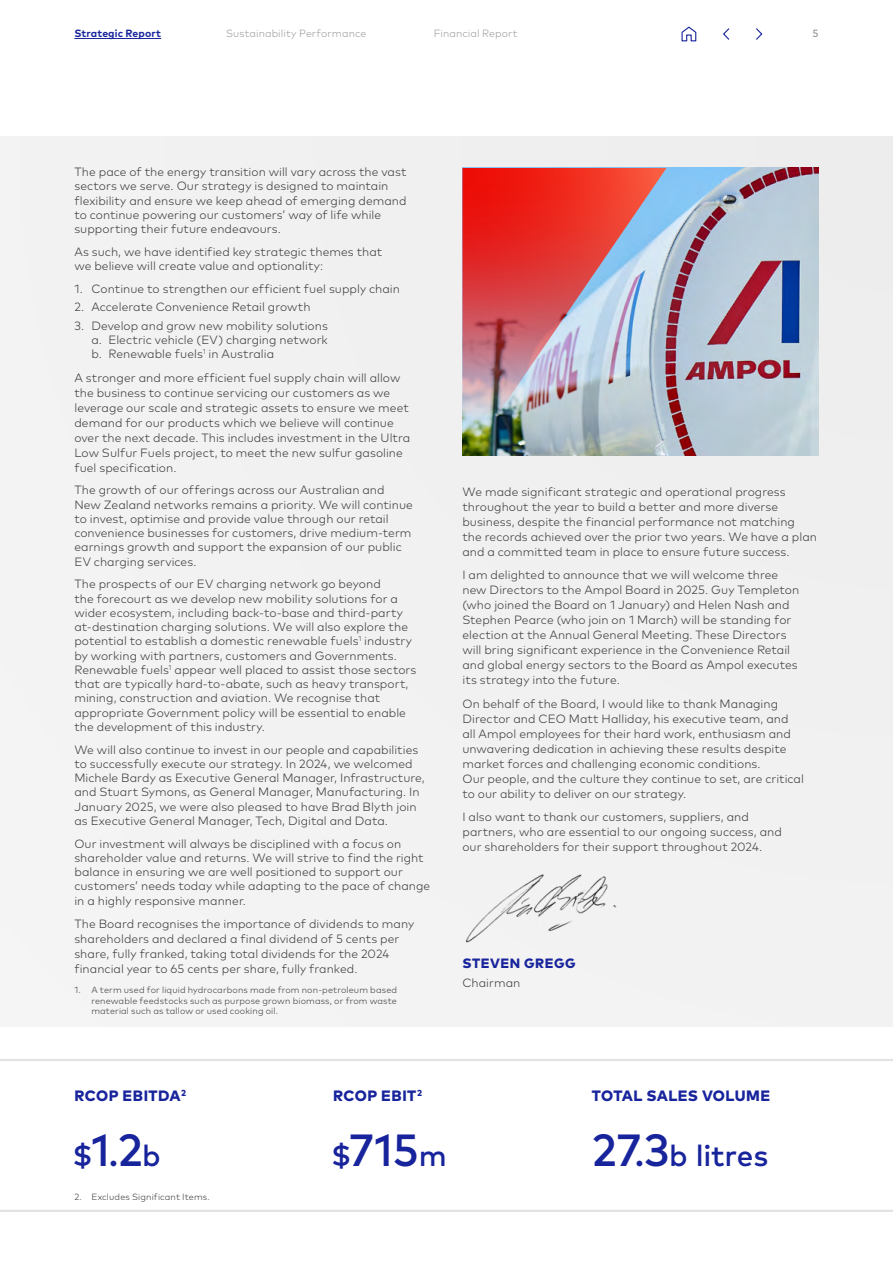
<style>
.page{position:relative;width:893px;height:1263px;background:#fff}
.page>*{position:absolute;margin:0;border:0;box-sizing:border-box;transform-origin:0 0}
.metric_lvl_1__30pt{font:500 45px "Mark Pro";color:#18249c}
.metric_lvl_1__30pt-2{font:500 29.7px "Mark Pro";letter-spacing:-.01em;color:#18249c}
.metric_heading{font:800 15px "Mark Pro";letter-spacing:.025em;color:#18249c}
._04_heading_lvl_4{font:800 13.5px "Mark Pro";letter-spacing:.04em;color:#18249c}
._05_body{font:300 12px/15px "Mark Pro";letter-spacing:.005em;color:#3c3c3b}
.t1{font:300 10.5px "Mark Pro";letter-spacing:.01em;color:#9d9d9c}
.t2{font:700 10.5px "Mark Pro";letter-spacing:.01em;color:#18249c}
.t3{font:500 10.5px "Mark Pro";color:#9d9d9c}
._09_footnotes_No_tab{font:300 9px/10.5px "Mark Pro";letter-spacing:.015em;color:#3c3c3b;text-align:justify}
.s1{font-size:45px}
.s2{font-weight:700}
.s3{font-size:29.7px}
</style>
<div class="page">
<div style="left:0;top:136px;width:893px;height:891px;background:#ededed"></div>
<img style="left:462px;top:168px;width:357px;height:287px">
<img style="left:462px;top:168px;width:204px;height:264px">
<svg style="left:0;top:1059px;width:893px;height:153px"></svg>
<img style="left:466px;top:874px;width:150px;height:69px">
<hr style="left:74px;top:38px;width:87px;height:1px;background:#18249c">
<svg style="left:756px;top:28px;width:7px;height:12px"></svg>
<svg style="left:723px;top:28px;width:7px;height:12px"></svg>
<svg style="left:681px;top:26px;width:16px;height:16px"></svg>
<p class="t2" style="left:74px;top:25px;width:88px">Strategic Report</p>
<p class="t1" style="left:226px;top:26px;width:142px">Sustainability Performance</p>
<p class="t1" style="left:434px;top:26px;width:85px">Financial Report</p>
<p class="t3" style="left:812px;top:26px;width:8px">5</p>
<p class="_05_body" style="left:74px;top:164px;width:334px;line-height:14.1px">The pace of the energy transition will vary across the vast sectors we serve. Our strategy is designed to maintain flexibility and ensure we keep ahead of emerging demand to continue powering our customers’ way of life while supporting their future endeavours.</p>
<p class="_05_body" style="left:74px;top:243px;width:309px;line-height:14.2px">As such, we have identified key strategic themes that we believe will create value and optionality:</p>
<p class="_05_body" style="left:74px;top:280px;width:327px">1. Continue to strengthen our efficient fuel supply chain</p>
<p class="_05_body" style="left:74px;top:298px;width:238px">2. Accelerate Convenience Retail growth</p>
<p class="_05_body" style="left:74px;top:317px;width:255px">3. Develop and grow new mobility solutions</p>
<p class="_05_body" style="left:91px;top:331px;width:238px">a. Electric vehicle (EV) charging network</p>
<p class="_05_body" style="left:91px;top:345px;width:184px">b. Renewable fuels<sup>1</sup> in Australia</p>
<p class="_05_body" style="left:74px;top:369px;width:337px">A stronger and more efficient fuel supply chain will allow the business to continue servicing our customers as we leverage our scale and strategic assets to ensure we meet demand for our products which we believe will continue over the next decade. This includes investment in the Ultra Low Sulfur Fuels project, to meet the new sulfur gasoline fuel specification.</p>
<p class="_05_body" style="left:74px;top:482px;width:340px;line-height:14.2px">The growth of our offerings across our Australian and New Zealand networks remains a priority. We will continue to invest, optimise and provide value through our retail convenience businesses for customers, drive medium‑term earnings growth and support the expansion of our public EV charging services.</p>
<p class="_05_body" style="left:74px;top:576px;width:343px;line-height:14.2px">The prospects of our EV charging network go beyond<br>the forecourt as we develop new mobility solutions for a wider ecosystem, including back‑to‑base and third‑party at‑destination charging solutions. We will also explore the potential to establish a domestic renewable fuels<sup>1</sup> industry by working with partners, customers and Governments.<br>Renewable fuels<sup>1</sup> appear well placed to assist those sectors that are typically hard‑to‑abate, such as heavy transport, mining, construction and aviation. We recognise that appropriate Government policy will be essential to enable the development of this industry.</p>
<p class="_05_body" style="left:74px;top:741px;width:352px;line-height:14.2px">We will also continue to invest in our people and capabilities to successfully execute our strategy. In 2024, we welcomed Michele Bardy as Executive General Manager, Infrastructure, and Stuart Symons, as General Manager, Manufacturing. In January 2025, we were also pleased to have Brad Blyth join as Executive General Manager, Tech, Digital and Data.</p>
<p class="_05_body" style="left:74px;top:835px;width:357px;line-height:14.2px">Our investment will always be disciplined with a focus on shareholder value and returns. We will strive to find the right balance in ensuring we are well positioned to support our customers’ needs today while adapting to the pace of change in a highly responsive manner.</p>
<p class="_05_body" style="left:74px;top:915px;width:341px">The Board recognises the importance of dividends to many shareholders and declared a final dividend of 5 cents per share, fully franked, taking total dividends for the 2024 financial year to 65 cents per share, fully franked.</p>
<p class="_09_footnotes_No_tab" style="left:91px;top:984px;width:307px;text-indent:-17px">1. A term used for liquid hydrocarbons made from non-petroleum based renewable feedstocks such as purpose grown biomass, or from waste material such as tallow or used cooking oil.</p>
<p class="_05_body" style="left:462px;top:483px;width:356px">We made significant strategic and operational progress throughout the year to build a better and more diverse business, despite the financial performance not matching the records achieved over the prior two years. We have a plan and a committed team in place to ensure future success.</p>
<p class="_05_body" style="left:462px;top:566px;width:338px">I am delighted to announce that we will welcome three new Directors to the Ampol Board in 2025. Guy Templeton (who joined the Board on 1 January) and Helen Nash and Stephen Pearce (who join on 1 March) will be standing for election at the Annual General Meeting. These Directors will bring significant experience in the Convenience Retail and global energy sectors to the Board as Ampol executes its strategy into the future.</p>
<p class="_05_body" style="left:462px;top:695px;width:343px">On behalf of the Board, I would like to thank Managing Director and CEO Matt Halliday, his executive team, and all Ampol employees for their hard work, enthusiasm and unwavering dedication in achieving these results despite market forces and challenging economic conditions.<br>Our people, and the culture they continue to set, are critical to our ability to deliver on our strategy.</p>
<p class="_05_body" style="left:462px;top:808px;width:321px">I also want to thank our customers, suppliers, and partners, who are essential to our ongoing success, and our shareholders for their support throughout 2024.</p>
<p class="_04_heading_lvl_4" style="left:462px;top:952px;width:115px">STEVEN GREGG</p>
<p class="_05_body" style="left:462px;top:974px;width:59px">Chairman</p>
<p class="metric_heading" style="left:74px;top:1084px;width:113px">RCOP EBITDA<sup>2</sup></p>
<p class="metric_lvl_1__30pt-2" style="left:72px;top:1133px;width:90px">$<span class="s1">1</span><span class="s2">.</span><span class="s1">2</span>b</p>
<p class="_09_footnotes_No_tab" style="left:74px;top:1190px;width:137px">2. Excludes Significant Items.</p>
<p class="metric_heading" style="left:333px;top:1084px;width:90px">RCOP EBIT<sup>2</sup></p>
<p class="metric_lvl_1__30pt" style="left:331px;top:1116px;width:117px"><span class="s3">$</span>715<span class="s3">m</span></p>
<p class="metric_heading" style="left:592px;top:1084px;width:180px">TOTAL SALES VOLUME</p>
<p class="metric_lvl_1__30pt-2" style="left:592px;top:1133px;width:178px"><span class="s1">27</span><span class="s2">.</span><span class="s1">3</span>b litres</p>
</div>
